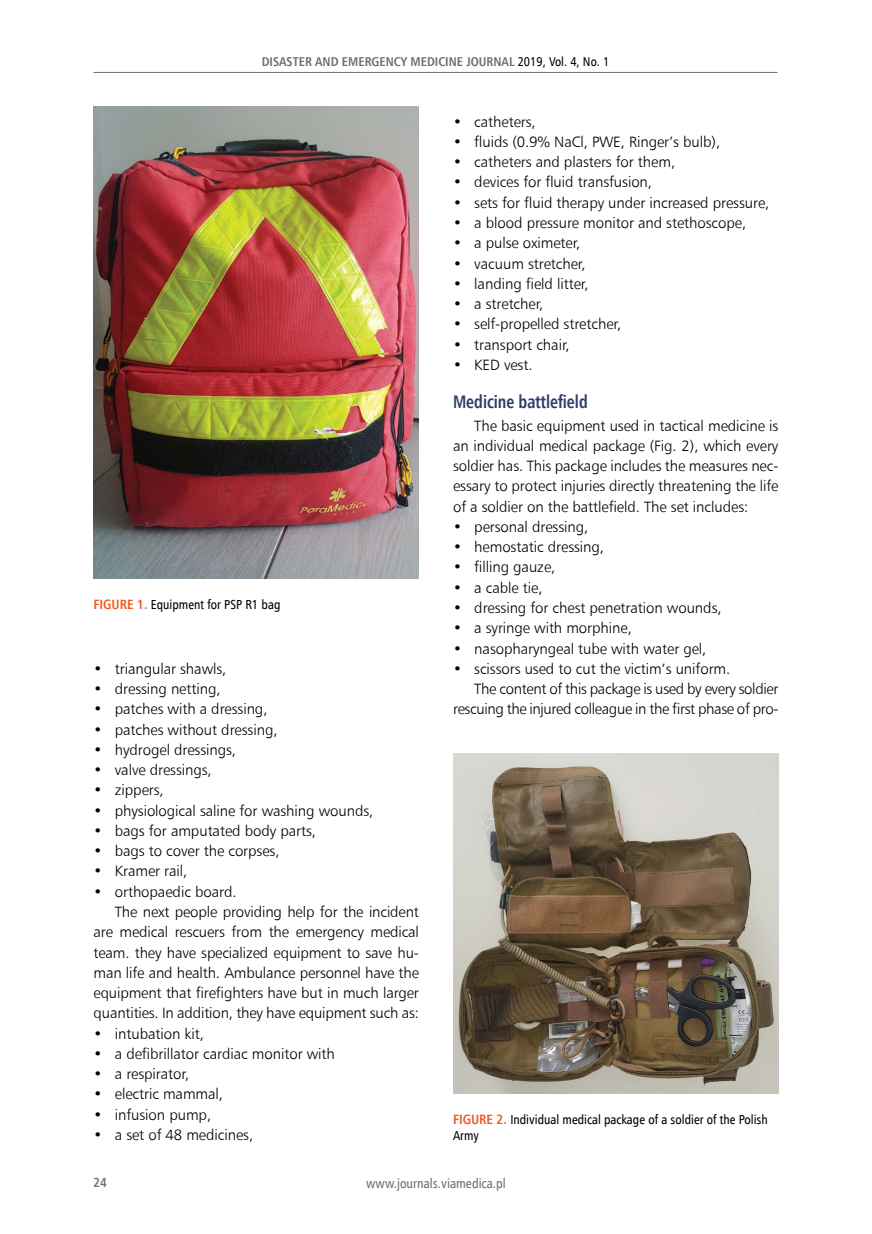
<style>
.page{position:relative;width:872px;height:1234px;background:#fff}
.page>*{position:absolute;margin:0;border:0;box-sizing:border-box;transform-origin:0 0}
.t1{font:700 18.15px "Humnst 777 Cn EU";color:#2f3d68;scale:.91 1}
.t2{font:15px/20.2px "Humnst 777 Lt EU";letter-spacing:-.005em;color:#000;text-align:justify}
.t3{font:15px "Humnst 777 Lt EU";letter-spacing:-.025em;color:#000}
.t4{font:13.5px "Humnst 777 Cn EU";color:#6d6e71}
.t5{font:700 13.5px "Humnst 777 Cn EU";color:#f15a22}
.t6{font:700 13.2px "Humnst 777 Cn EU";color:#6d6e71}
.t7{font:13.05px "Humnst 777 Cn EU";color:#000}
.t8{font:700 12.75px "Humnst 777 Cn EU";color:#6d6e71}
.s1{font-weight:400;color:#000}
.s2{font-weight:700;font-size:13.5px;color:#f15a22}
</style>
<div class="page">
<hr style="left:94px;top:72px;width:683px;height:1px;background:#6d6e71">
<img style="left:94px;top:106px;width:325px;height:472px">
<img style="left:453px;top:753px;width:325px;height:340px">
<p class="t8" style="left:262px;top:54px;width:349px">DISASTER AND EMERGENCY MEDICINE JOURNAL <span class="s1">2019, Vol. 4, No. 1</span></p>
<p class="t5" style="left:94px;top:595px;width:8px">FIGU</p>
<p class="t7" style="left:120px;top:596px;width:162px"><span class="s2">RE 1.</span> Equipment for PSP R1 bag</p>
<p class="t2" style="left:94px;top:658px;width:134px">• triangular shawls,</p>
<p class="t2" style="left:94px;top:678px;width:129px">• dressing netting,</p>
<p class="t2" style="left:94px;top:698px;width:175px">• patches with a dressing,</p>
<p class="t2" style="left:94px;top:719px;width:185px">• patches without dressing,</p>
<p class="t2" style="left:94px;top:739px;width:144px">• hydrogel dressings,</p>
<p class="t2" style="left:94px;top:759px;width:120px">• valve dressings,</p>
<p class="t2" style="left:94px;top:779px;width:72px">• zippers,</p>
<p class="t2" style="left:94px;top:800px;width:281px">• physiological saline for washing wounds,</p>
<p class="t2" style="left:94px;top:820px;width:224px">• bags for amputated body parts,</p>
<p class="t2" style="left:94px;top:840px;width:187px">• bags to cover the corpses,</p>
<p class="t2" style="left:94px;top:860px;width:95px">• Kramer rail,</p>
<p class="t2" style="left:94px;top:881px;width:145px">• orthopaedic board.</p>
<p class="t2" style="left:115px;top:901px;width:306px">The next people providing help for the incident</p>
<p class="t2" style="left:94px;top:921px;width:327px">are medical rescuers from the emergency medical</p>
<p class="t2" style="left:94px;top:941px;width:327px">team. they have specialized equipment to save hu-</p>
<p class="t2" style="left:94px;top:962px;width:327px">man life and health. Ambulance personnel have the</p>
<p class="t2" style="left:94px;top:982px;width:327px">equipment that firefighters have but in much larger</p>
<p class="t2" style="left:94px;top:1002px;width:327px">quantities. In addition, they have equipment such as:</p>
<p class="t2" style="left:94px;top:1022px;width:112px">• intubation kit,</p>
<p class="t2" style="left:94px;top:1043px;width:243px">• a defibrillator cardiac monitor with</p>
<p class="t2" style="left:94px;top:1063px;width:97px">• a respirator,</p>
<p class="t2" style="left:94px;top:1083px;width:131px">• electric mammal,</p>
<p class="t2" style="left:94px;top:1103px;width:119px">• infusion pump,</p>
<p class="t2" style="left:94px;top:1124px;width:161px">• a set of 48 medicines,</p>
<p class="t2" style="left:453px;top:111px;width:84px">• catheters,</p>
<p class="t2" style="left:453px;top:131px;width:269px">• fluids (0.9% NaCl, PWE, Ringer’s bulb),</p>
<p class="t2" style="left:453px;top:152px;width:224px">• catheters and plasters for them,</p>
<p class="t2" style="left:453px;top:172px;width:201px">• devices for fluid transfusion,</p>
<p class="t2" style="left:453px;top:192px;width:318px">• sets for fluid therapy under increased pressure,</p>
<p class="t2" style="left:453px;top:212px;width:295px">• a blood pressure monitor and stethoscope,</p>
<p class="t2" style="left:453px;top:233px;width:129px">• a pulse oximeter,</p>
<p class="t2" style="left:453px;top:253px;width:134px">• vacuum stretcher,</p>
<p class="t2" style="left:453px;top:273px;width:137px">• landing field litter,</p>
<p class="t2" style="left:453px;top:293px;width:92px">• a stretcher,</p>
<p class="t2" style="left:453px;top:314px;width:170px">• self-propelled stretcher,</p>
<p class="t2" style="left:453px;top:334px;width:118px">• transport chair,</p>
<p class="t2" style="left:453px;top:354px;width:81px">• KED vest.</p>
<p class="t1" style="left:453px;top:390px;width:150px">MEDICINE BATTLEFIELD</p>
<p class="t2" style="left:453px;top:415px;width:327px;text-indent:21px">The basic equipment used in tactical medicine is an individual medical package (Fig. 2), which every soldier has. This package includes the measures nec&shy;essary to protect injuries directly threatening the life of a soldier on the battlefield. The set includes:</p>
<p class="t2" style="left:453px;top:516px;width:137px">• personal dressing,</p>
<p class="t2" style="left:453px;top:536px;width:152px">• hemostatic dressing,</p>
<p class="t2" style="left:453px;top:557px;width:104px">• filling gauze,</p>
<p class="t2" style="left:453px;top:577px;width:91px">• a cable tie,</p>
<p class="t2" style="left:453px;top:597px;width:270px">• dressing for chest penetration wounds,</p>
<p class="t2" style="left:453px;top:617px;width:180px">• a syringe with morphine,</p>
<p class="t2" style="left:453px;top:638px;width:255px">• nasopharyngeal tube with water gel,</p>
<p class="t2" style="left:453px;top:658px;width:279px">• scissors used to cut the victim’s uniform.</p>
<p class="t2" style="left:474px;top:678px;width:306px">The content of this package is used by every soldier</p>
<p class="t3" style="left:453px;top:699px;width:327px">rescuing the injured colleague in the first phase of pro-</p>
<p class="t5" style="left:453px;top:1110px;width:8px">FIGU</p>
<p class="t7" style="left:479px;top:1111px;width:290px"><span class="s2">RE 2.</span> Individual medical package of a soldier of the Polish</p>
<p class="t7" style="left:453px;top:1126px;width:27px">Army</p>
<p class="t6" style="left:94px;top:1173px;width:15px">24</p>
<p class="t4" style="left:366px;top:1174px;width:141px">www.journals.viamedica.pl</p>
</div>
